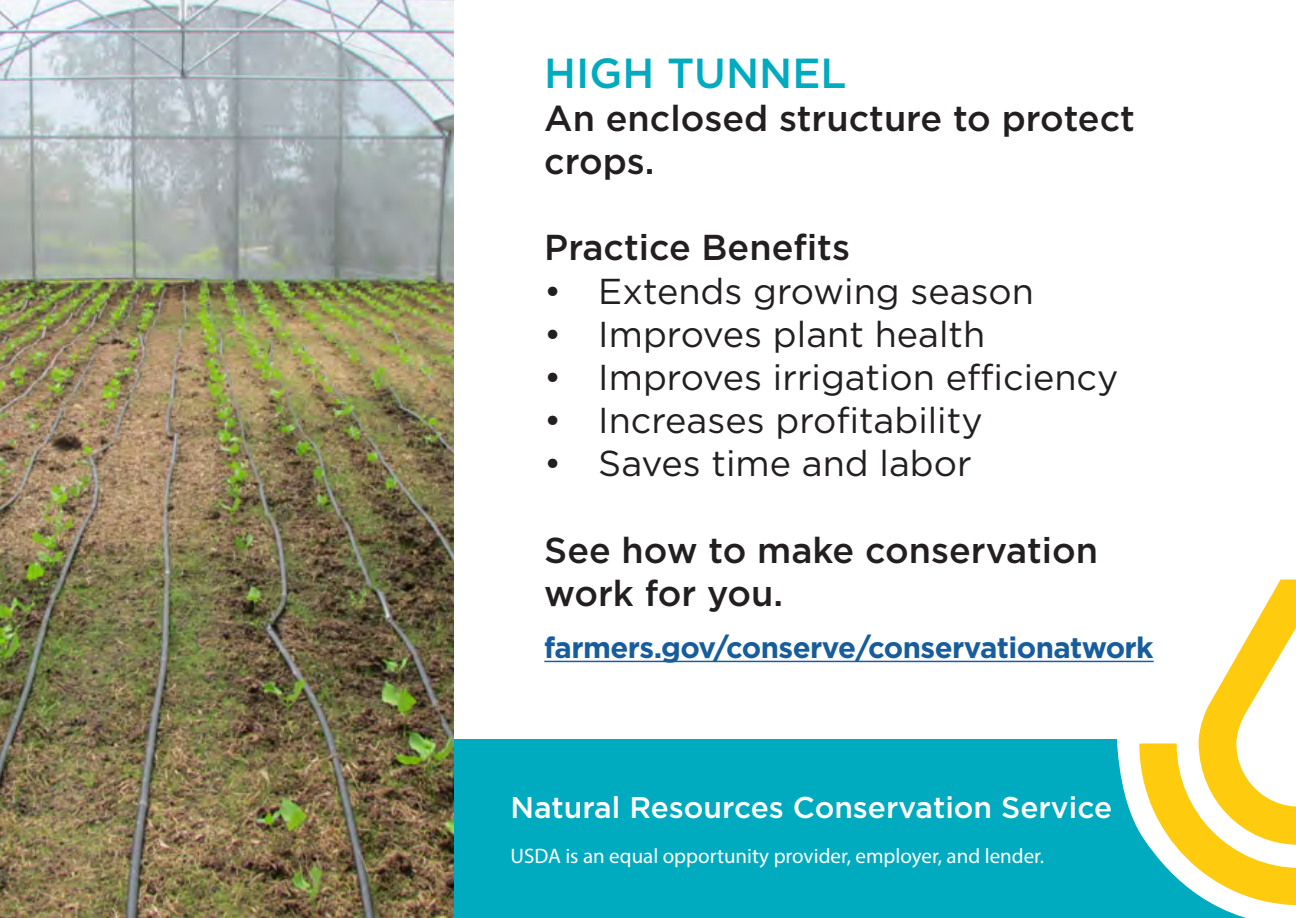
<style>
.page{position:relative;width:1296px;height:918px;background:#fff}
.page>*{position:absolute;margin:0;border:0;box-sizing:border-box;transform-origin:0 0}
.t1{font:500 42px "Gotham";color:#00abc0}
.t2{font:36px "Gotham";color:#231f20}
.t3{font:500 36px/43.2px "Gotham";color:#231f20}
.t4{font:500 30px "Gotham";color:#fff}
.t5{font:700 29.4px "Gotham";letter-spacing:-.02em;color:#175d9e}
.t6{font:21px "Myriad Pro";color:#fff}
</style>
<div class="page">
<div style="left:454px;top:740px;width:842px;height:178px;background:#00abc0"></div>
<svg style="left:1115px;top:579px;width:181px;height:339px;fill:#fff"></svg>
<svg style="left:1139px;top:580px;width:157px;height:325px;fill:#fff"></svg>
<img style="left:0;top:1px;width:454px;height:917px">
<hr style="left:544px;top:661px;width:610px;height:1px;background:#175d9e">
<p class="t1" style="left:544px;top:45px;width:304px">HIGH TUNNEL</p>
<p class="t3" style="left:544px;top:96px;width:592px">An enclosed structure to protect crops.</p>
<p class="t3" style="left:544px;top:226px;width:307px">Practice Benefits</p>
<p class="t2" style="left:544px;top:268px;width:491px">• Extends growing season</p>
<p class="t2" style="left:544px;top:311px;width:442px">• Improves plant health</p>
<p class="t2" style="left:544px;top:354px;width:575px">• Improves irrigation efficiency</p>
<p class="t2" style="left:544px;top:397px;width:440px">• Increases profitability</p>
<p class="t2" style="left:544px;top:441px;width:429px">• Saves time and labor</p>
<p class="t3" style="left:544px;top:528px;width:555px">See how to make conservation work for you.</p>
<p class="t5" style="left:544px;top:629px;width:611px">farmers.gov/conserve/conservationatwork</p>
<p class="t4" style="left:510px;top:788px;width:603px">Natural Resources Conservation Service</p>
<p class="t6" style="left:510px;top:843px;width:535px">USDA is an equal opportunity provider, employer, and lender.</p>
</div>
